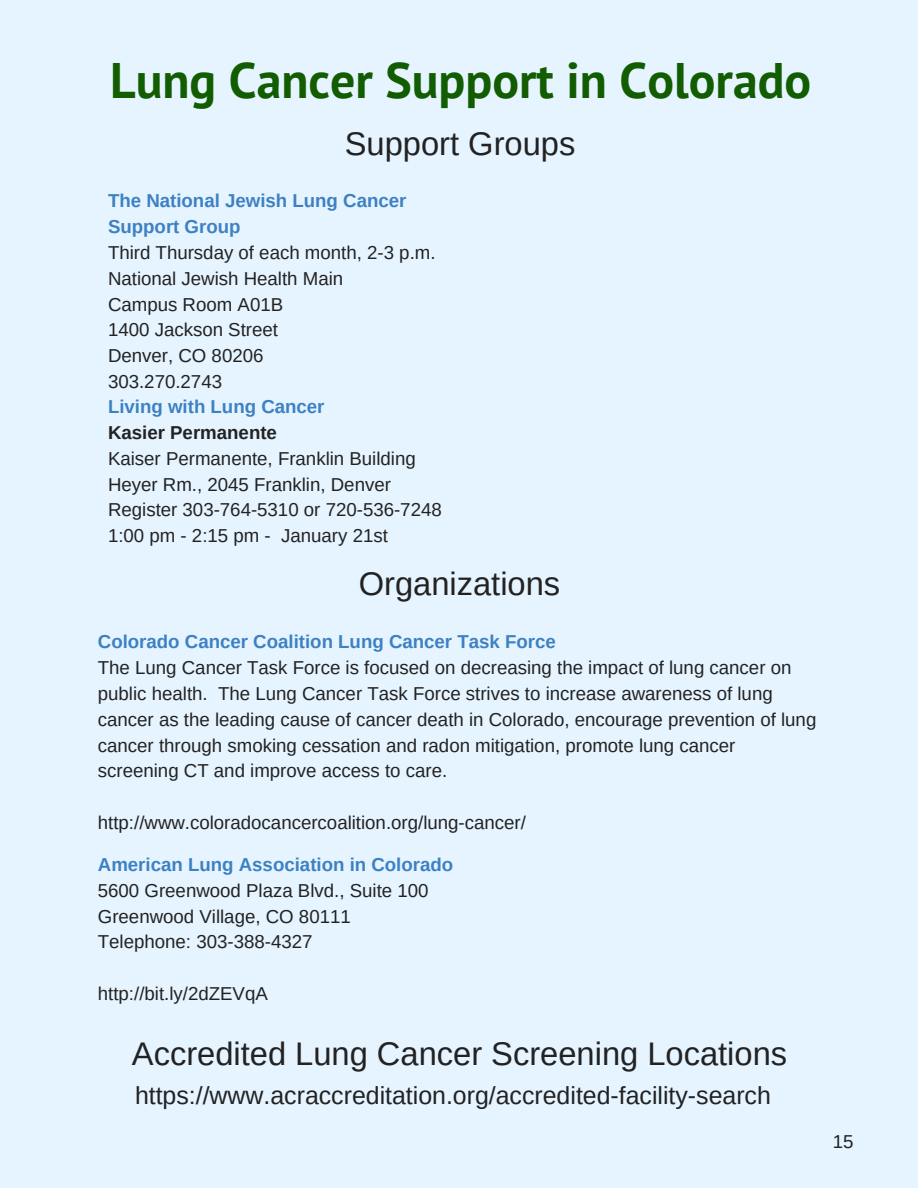
<style>
.page{position:relative;width:918px;height:1188px;background:#e6f4ff}
.page>*{position:absolute;margin:0;border:0;box-sizing:border-box;transform-origin:0 0}
.t1{font:700 49.8px "PT Sans";color:#125c01}
.t2{font:32.7px "Arimo";color:#222}
.t3{font:24.9px "Arimo";color:#222}
.t4{font:18.75px/25.8px "Arimo";color:#222}
.t5{font:700 18.75px/25.8px "Arimo";color:#3d81c3}
.t6{font:700 18.75px "Arimo";color:#222}
</style>
<div class="page">
<h1 class="t1" style="left:110px;top:47px;width:703px">Lung Cancer Support in Colorado</h1>
<h2 class="t2" style="left:345px;top:126px;width:232px">Support Groups</h2>
<p class="t5" style="left:108px;top:188px;width:300px">The National Jewish Lung Cancer<br>Support Group</p>
<p class="t4" style="left:108px;top:239px;width:329px">Third Thursday of each month, 2-3 p.m.<br>National Jewish Health Main<br>Campus Room A01B<br>1400 Jackson Street<br>Denver, CO 80206<br>303.270.2743</p>
<p class="t5" style="left:108px;top:393px;width:218px">Living with Lung Cancer</p>
<p class="t6" style="left:108px;top:422px;width:170px">Kasier Permanente</p>
<p class="t4" style="left:108px;top:445px;width:335px">Kaiser Permanente, Franklin Building Heyer Rm., 2045 Franklin, Denver Register 303-764-5310 or 720-536-7248<br>1:00 pm - 2:15 pm - January 21st</p>
<h2 class="t2" style="left:359px;top:566px;width:203px">Organizations</h2>
<p class="t5" style="left:98px;top:629px;width:460px">Colorado Cancer Coalition Lung Cancer Task Force</p>
<p class="t4" style="left:98px;top:654px;width:720px">The Lung Cancer Task Force is focused on decreasing the impact of lung cancer on public health. The Lung Cancer Task Force strives to increase awareness of lung cancer as the leading cause of cancer death in Colorado, encourage prevention of lung cancer through smoking cessation and radon mitigation, promote lung cancer screening CT and improve access to care.</p>
<p class="t4" style="left:98px;top:810px;width:430px">http://www.coloradocancercoalition.org/lung-cancer/</p>
<p class="t5" style="left:98px;top:851px;width:357px">American Lung Association in Colorado</p>
<p class="t4" style="left:98px;top:877px;width:332px">5600 Greenwood Plaza Blvd., Suite 100<br>Greenwood Village, CO 80111<br>Telephone: 303-388-4327</p>
<p class="t4" style="left:98px;top:981px;width:172px">http://bit.ly/2dZEVqA</p>
<h2 class="t2" style="left:132px;top:1036px;width:657px">Accredited Lung Cancer Screening Locations</h2>
<h3 class="t3" style="left:135px;top:1081px;width:637px">https://www.acraccreditation.org/accredited-facility-search</h3>
<p class="t4" style="left:833px;top:1128px;width:22px">15</p>
</div>
